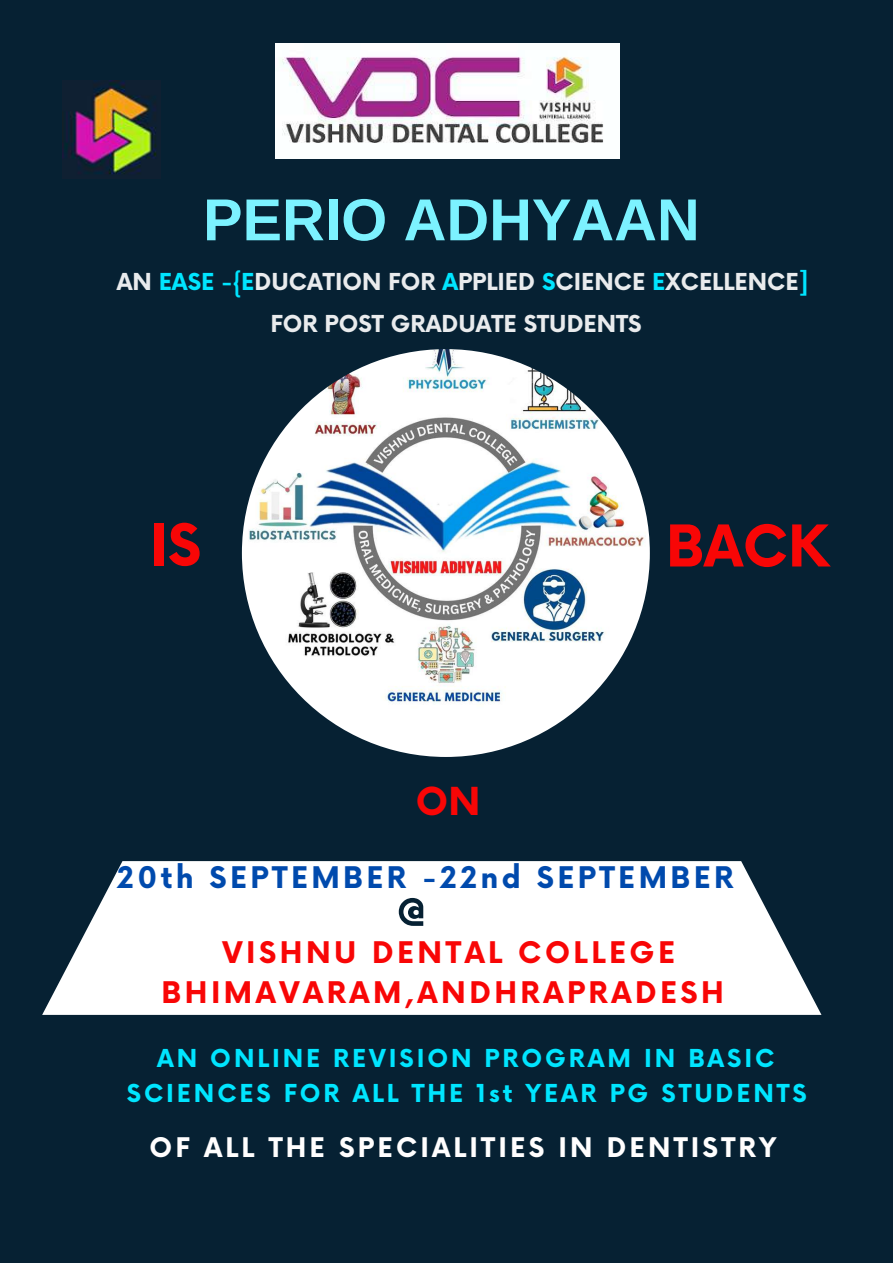
<style>
.page{position:relative;width:893px;height:1263px;background:#062133}
.page>*{position:absolute;margin:0;border:0;box-sizing:border-box;transform-origin:0 0}
.t1{font:700 59.25px "Arimo";color:#7cf2ff}
.t2{font:700 56.4px "Now";color:#f80606}
.t3{font:700 56.1px "Now";color:#f80606}
.t4{font:700 50.93px "Now";color:#062133}
.t5{font:700 37.58px "Now";color:#f80606}
.t6{font:700 29.03px/39.8px "Now";letter-spacing:.12em;color:#f80606;text-align:center}
.t7{font:700 29.03px "Now";letter-spacing:.12em;color:#004aad}
.t8{font:700 26.33px "Now";letter-spacing:.12em;color:#fffefe}
.t9{font:700 24.08px/34.3px "Now";letter-spacing:.12em;color:#00e5ff;text-align:center}
.t10{font:700 22.8px "Now";color:#e9ebed}
.s1{color:#00e5ff}
</style>
<div class="page">
<svg style="left:42px;top:861px;width:779px;height:154px;background:#e5e7e9"></svg>
<img style="left:63px;top:81px;width:94px;height:94px">
<img style="left:242px;top:349px;width:408px;height:408px;border-radius:50%">
<img style="left:275px;top:43px;width:345px;height:116px">
<h1 class="t1" style="left:203px;top:187px;width:498px">PERIO ADHYAAN</h1>
<p class="t10" style="left:117px;top:269px;width:693px">AN <span class="s1">EASE -{E</span>DUCATION FOR <span class="s1">A</span>PPLIED <span class="s1">S</span>CIENCE <span class="s1">E</span>XCELLENCE<span class="s1">]</span></p>
<p class="t10" style="left:270px;top:311px;width:373px">FOR POST GRADUATE STUDENTS</p>
<h2 class="t2" style="left:149px;top:515px;width:53px">IS</h2>
<h3 class="t3" style="left:666px;top:516px;width:165px">BACK</h3>
<h3 class="t5" style="left:416px;top:781px;width:66px">ON</h3>
<p class="t7" style="left:117px;top:862px;width:618px">20th SEPTEMBER -22nd SEPTEMBER</p>
<h3 class="t4" style="left:396px;top:880px;width:33px">@</h3>
<p class="t6" style="left:162px;top:934px;width:564px">VISHNU DENTAL COLLEGE<br>BHIMAVARAM,ANDHRAPRADESH</p>
<p class="t9" style="left:127px;top:1043px;width:681px">AN ONLINE REVISION PROGRAM IN BASIC<br>SCIENCES FOR ALL THE 1st YEAR PG STUDENTS</p>
<p class="t8" style="left:149px;top:1133px;width:628px">OF ALL THE SPECIALITIES IN DENTISTRY</p>
</div>
